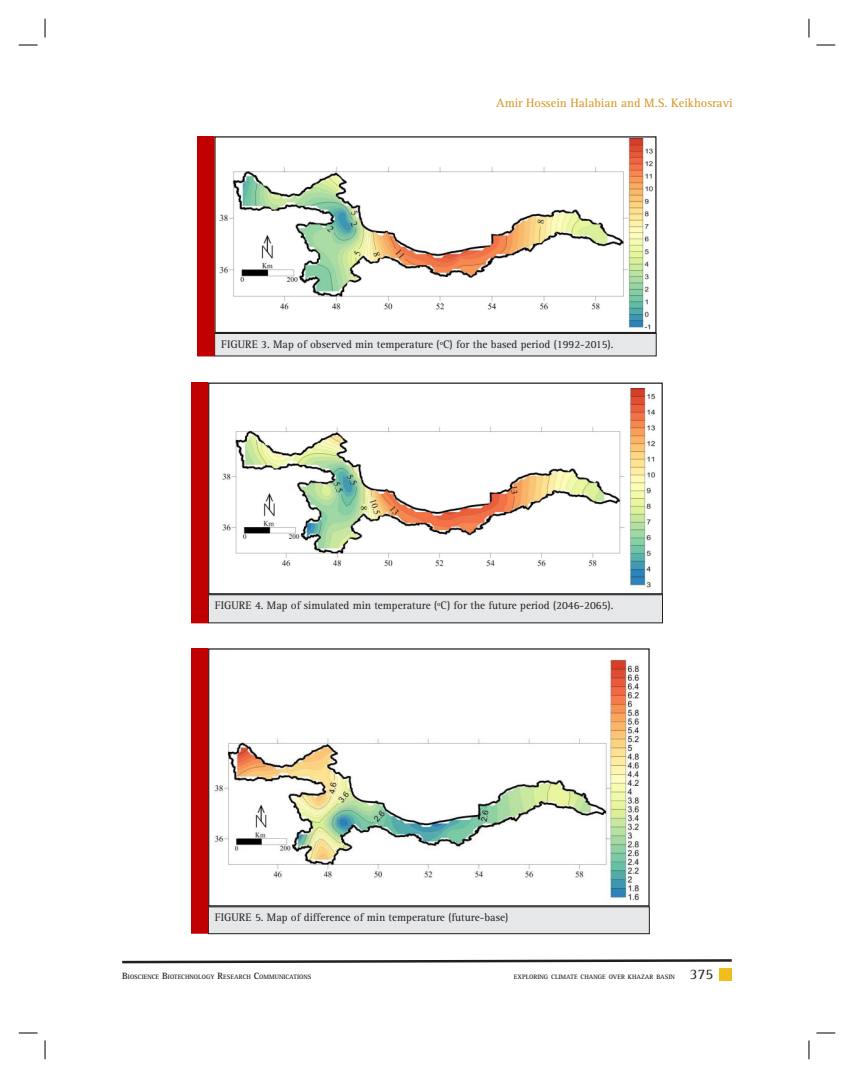
<style>
.page{position:relative;width:854px;height:1078px;background:#fff}
.page>*{position:absolute;margin:0;border:0;box-sizing:border-box;transform-origin:0 0}
.t1{font:15px "Rotis Serif Std";color:#231f20}
.t2{font:12.5px "Rotis Serif Std";color:#d6931d}
.t3{font:11.25px "Rotis Serif Std";color:#231f20}
.t4{font:700 6.5px "Rotis Serif Std";color:#231f20}
.s1{font-size:9.38px}
</style>
<div class="page">
<svg style="left:122px;top:959px;width:610px;height:5px"></svg>
<div style="left:719px;top:968px;width:12px;height:13px;background:#f0bd1b"></div>
<div style="left:214px;top:333px;width:442px;height:23px;background:#e6e7e8"></div>
<div style="left:214px;top:333px;width:442px;height:23px;border:1px solid #231f20"></div>
<img style="left:219px;top:138px;width:434px;height:192px">
<div style="left:214px;top:136px;width:442px;height:197px;border:1px solid #231f20"></div>
<div style="left:198px;top:137px;width:16px;height:219px;background:#c00000"></div>
<div style="left:197px;top:136px;width:17px;height:220px;border:1px solid #c00000"></div>
<div style="left:208px;top:907px;width:441px;height:27px;background:#e6e7e8"></div>
<div style="left:208px;top:906px;width:441px;height:28px;border:1px solid #231f20"></div>
<img style="left:214px;top:658px;width:426px;height:243px">
<div style="left:208px;top:648px;width:441px;height:258px;border:1px solid #231f20"></div>
<div style="left:191px;top:649px;width:17px;height:284px;background:#c00000"></div>
<div style="left:208px;top:595px;width:454px;height:28px;background:#e6e7e8"></div>
<div style="left:208px;top:594px;width:454px;height:29px;border:1px solid #231f20"></div>
<img style="left:222px;top:388px;width:434px;height:201px">
<div style="left:208px;top:383px;width:454px;height:211px;border:1px solid #231f20"></div>
<div style="left:191px;top:383px;width:17px;height:240px;background:#c00000"></div>
<svg style="left:19px;top:44px;width:19px;height:2px"></svg>
<svg style="left:816px;top:44px;width:19px;height:2px"></svg>
<svg style="left:19px;top:1032px;width:19px;height:2px"></svg>
<svg style="left:816px;top:1032px;width:19px;height:2px"></svg>
<svg style="left:44px;top:19px;width:2px;height:19px"></svg>
<svg style="left:44px;top:1040px;width:2px;height:19px"></svg>
<svg style="left:808px;top:19px;width:1px;height:19px"></svg>
<svg style="left:808px;top:1040px;width:1px;height:19px"></svg>
<p class="t2" style="left:496px;top:98px;width:238px">Amir Hossein Halabian and M.S. Keikhosravi</p>
<p class="t3" style="left:221px;top:339px;width:393px">FIGURE 3. Map of observed min temperature (ºC) for the based period (1992-2015).</p>
<p class="t3" style="left:215px;top:601px;width:400px">FIGURE 4. Map of simulated min temperature (ºC) for the future period (2046-2065).</p>
<p class="t3" style="left:215px;top:913px;width:295px">FIGURE 5. Map of difference of min temperature (future-base)</p>
<p class="t4" style="left:122px;top:974px;width:191px"><span class="s1">B</span>IOSCIENCE <span class="s1">B</span>IOTECHNOLOGY <span class="s1">R</span>ESEARCH <span class="s1">C</span>OMMUNICATIONS</p>
<p class="t4" style="left:514px;top:974px;width:162px">EXPLORING CLIMATE CHANGE OVER KHAZAR BASIN</p>
<h1 class="t1" style="left:689px;top:967px;width:25px">375</h1>
</div>
